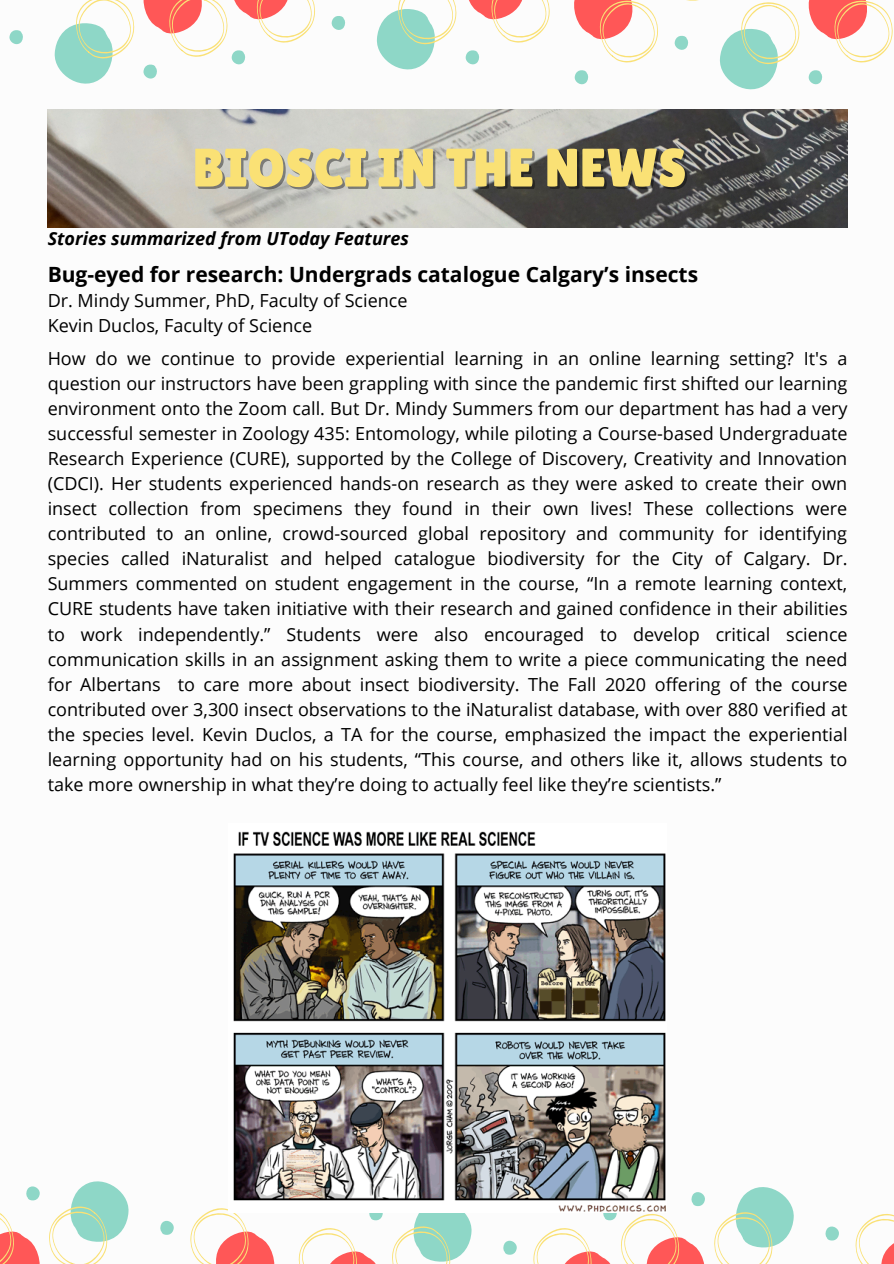
<style>
.page{position:relative;width:894px;height:1264px;background:#fff}
.page>*{position:absolute;margin:0;border:0;box-sizing:border-box;transform-origin:0 0}
.t1{font:54px "Lilita One";color:#fae175}
.t2{font:700 21px "Open Sans";color:#000}
.t3{font:18px/25px "Open Sans";color:#000;text-align:justify}
.t4{font:italic 700 18px "Open Sans";color:#000}
</style>
<div class="page">
<svg style="left:9px;top:30px;width:14px;height:15px"></svg>
<svg style="left:54px;top:0;width:261px;height:84px"></svg>
<svg style="left:331px;top:16px;width:15px;height:14px"></svg>
<svg style="left:376px;top:0;width:174px;height:69px"></svg>
<svg style="left:808px;top:70px;width:14px;height:15px"></svg>
<svg style="left:574px;top:0;width:225px;height:89px"></svg>
<svg style="left:808px;top:0;width:85px;height:63px"></svg>
<svg style="left:855px;top:1213px;width:38px;height:50px"></svg>
<svg style="left:825px;top:1226px;width:14px;height:14px"></svg>
<svg style="left:714px;top:1187px;width:80px;height:76px"></svg>
<svg style="left:533px;top:1192px;width:172px;height:71px"></svg>
<svg style="left:503px;top:1240px;width:14px;height:14px"></svg>
<svg style="left:298px;top:1213px;width:174px;height:50px"></svg>
<svg style="left:190px;top:1208px;width:85px;height:55px"></svg>
<svg style="left:160px;top:1220px;width:14px;height:15px"></svg>
<svg style="left:0;top:1181px;width:129px;height:82px"></svg>
<img style="left:48px;top:109px;width:799px;height:118px">
<img style="left:228px;top:831px;width:438px;height:381px">
<p class="t1" style="left:192px;top:137px;width:496px">BIOSCI IN THE NEWS</p>
<p class="t4" style="left:48px;top:226px;width:363px">Stories summarized from UToday Features</p>
<p class="t2" style="left:48px;top:259px;width:651px">Bug-eyed for research: Undergrads catalogue Calgary’s insects</p>
<p class="t3" style="left:48px;top:287px;width:361px">Dr. Mindy Summer, PhD, Faculty of Science</p>
<p class="t3" style="left:48px;top:312px;width:266px">Kevin Duclos, Faculty of Science</p>
<p class="t3" style="left:48px;top:345px;width:801px">How do we continue to provide experiential learning in an online learning setting? It's a question our instructors have been grappling with since the pandemic first shifted our learning environment onto the Zoom call. But Dr. Mindy Summers from our department has had a very successful semester in Zoology 435: Entomology, while piloting a Course-based Undergraduate Research Experience (CURE), supported by the College of Discovery, Creativity and Innovation (CDCI). Her students experienced hands-on research as they were asked to create their own insect collection from specimens they found in their own lives! These collections were contributed to an online, crowd-sourced global repository and community for identifying species called iNaturalist and helped catalogue biodiversity for the City of Calgary. Dr.<br>Summers commented on student engagement in the course, “In a remote learning context, CURE students have taken initiative with their research and gained confidence in their abilities to work independently.” Students were also encouraged to develop critical science communication skills in an assignment asking them to write a piece communicating the need for Albertans to care more about insect biodiversity. The Fall 2020 offering of the course contributed over 3,300 insect observations to the iNaturalist database, with over 880 verified at the species level. Kevin Duclos, a TA for the course, emphasized the impact the experiential learning opportunity had on his students, “This course, and others like it, allows students to take more ownership in what they’re doing to actually feel like they’re scientists.”</p>
</div>
